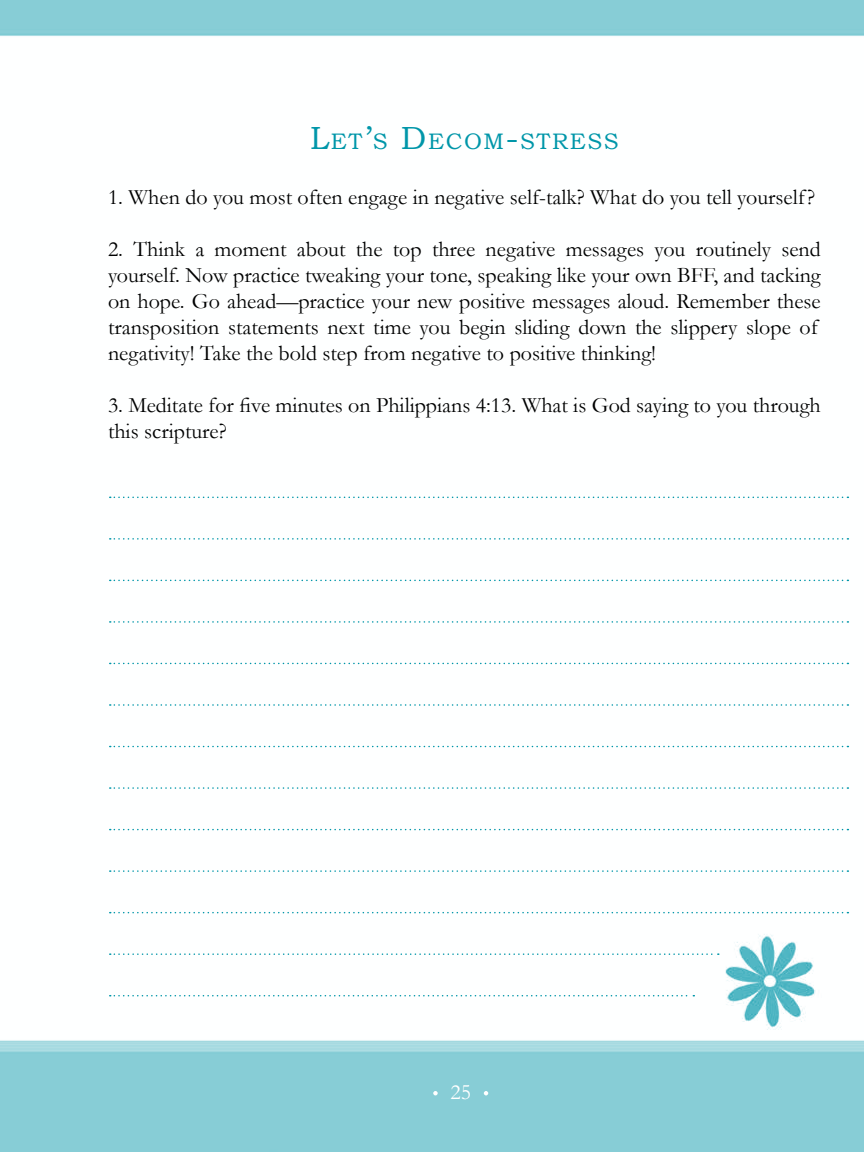
<style>
.page{position:relative;width:864px;height:1152px;background:#fff}
.page>*{position:absolute;margin:0;border:0;box-sizing:border-box;transform-origin:0 0}
.t1{font:22.4px "Bookman Old Style";letter-spacing:.07em;color:#0096a9}
.t2{font:22px/26px "Garamond";color:#000}
.t3{font:22px "Garamond";color:#fff}
.s1{font-size:32px}
</style>
<div class="page">
<img style="left:0;top:0;width:864px;height:1152px">
<svg style="left:433px;top:1091px;width:5px;height:4px"></svg>
<svg style="left:484px;top:1091px;width:4px;height:4px"></svg>
<svg style="left:110px;top:497px;width:738px;height:1px"></svg>
<svg style="left:110px;top:538px;width:738px;height:2px"></svg>
<svg style="left:110px;top:580px;width:738px;height:1px"></svg>
<svg style="left:110px;top:621px;width:738px;height:2px"></svg>
<svg style="left:110px;top:663px;width:738px;height:1px"></svg>
<svg style="left:110px;top:704px;width:738px;height:2px"></svg>
<svg style="left:110px;top:746px;width:738px;height:1px"></svg>
<svg style="left:110px;top:787px;width:738px;height:2px"></svg>
<svg style="left:110px;top:829px;width:738px;height:1px"></svg>
<svg style="left:110px;top:870px;width:738px;height:2px"></svg>
<svg style="left:110px;top:912px;width:738px;height:1px"></svg>
<svg style="left:110px;top:953px;width:609px;height:2px"></svg>
<svg style="left:110px;top:995px;width:584px;height:1px"></svg>
<img style="left:0;top:0;width:1px;height:48px">
<p class="t1" style="left:310px;top:128px;width:310px"><span class="s1">L</span>ET<span class="s1">’</span>S <span class="s1">D</span>ECOM<span class="s1">-</span>STRESS</p>
<p class="t2" style="left:108px;top:184px;width:709px">1. When do you most often engage in negative self-talk? What do you tell yourself?</p>
<p class="t2" style="left:108px;top:236px;width:714px">2. Think a moment about the top three negative messages you routinely send yourself. Now practice tweaking your tone, speaking like your own BFF, and tacking on hope. Go ahead—practice your new positive messages aloud. Remember these transposition statements next time you begin sliding down the slippery slope of negativity! Take the bold step from negative to positive thinking!</p>
<p class="t2" style="left:108px;top:392px;width:714px">3. Meditate for five minutes on Philippians 4:13. What is God saying to you through this scripture?</p>
<p class="t3" style="left:450px;top:1079px;width:22px">25</p>
</div>
